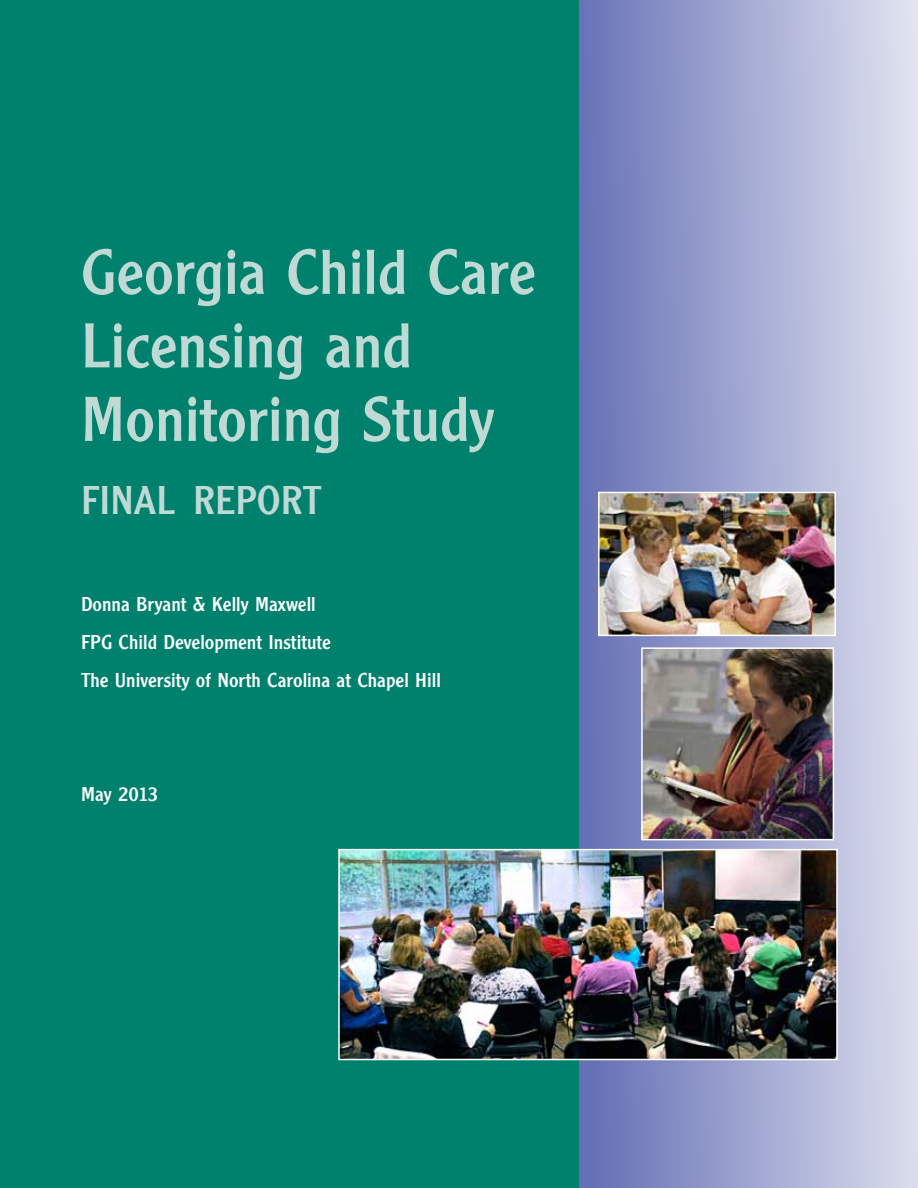
<style>
.page{position:relative;width:918px;height:1188px;background:#fff}
.page>*{position:absolute;margin:0;border:0;box-sizing:border-box;transform-origin:0 0}
.t1{font:66px/73.5px "Clearface Got T";color:#bfd9d5}
.t2{font:42px "Clearface Got T";color:#bfd9d5}
.t3{font:21px/38.1px "Clearface Got T";color:#fff}
</style>
<div class="page">
<svg style="left:579px;top:0;width:339px;height:1188px;background:#a7add4"></svg>
<div style="left:0;top:0;width:579px;height:1188px;background:#00816e"></div>
<img style="left:341px;top:852px;width:494px;height:205px">
<div style="left:338px;top:849px;width:500px;height:211px;border:2px solid #fff"></div>
<img style="left:601px;top:495px;width:232px;height:138px">
<div style="left:598px;top:492px;width:238px;height:144px;border:2px solid #fff"></div>
<img style="left:644px;top:650px;width:187px;height:187px">
<div style="left:641px;top:647px;width:193px;height:193px;border:2px solid #fff"></div>
<h1 class="t1" style="left:81px;top:235px;width:457px">Georgia Child Care<br>Licensing and<br>Monitoring Study</h1>
<h2 class="t2" style="left:81px;top:477px;width:242px">FINAL REPORT</h2>
<p class="t3" style="left:81px;top:584px;width:361px">Donna Bryant &amp; Kelly Maxwell<br>FPG Child Development Institute<br>The University of North Carolina at Chapel Hill</p>
<p class="t3" style="left:81px;top:775px;width:79px">May 2013</p>
</div>
